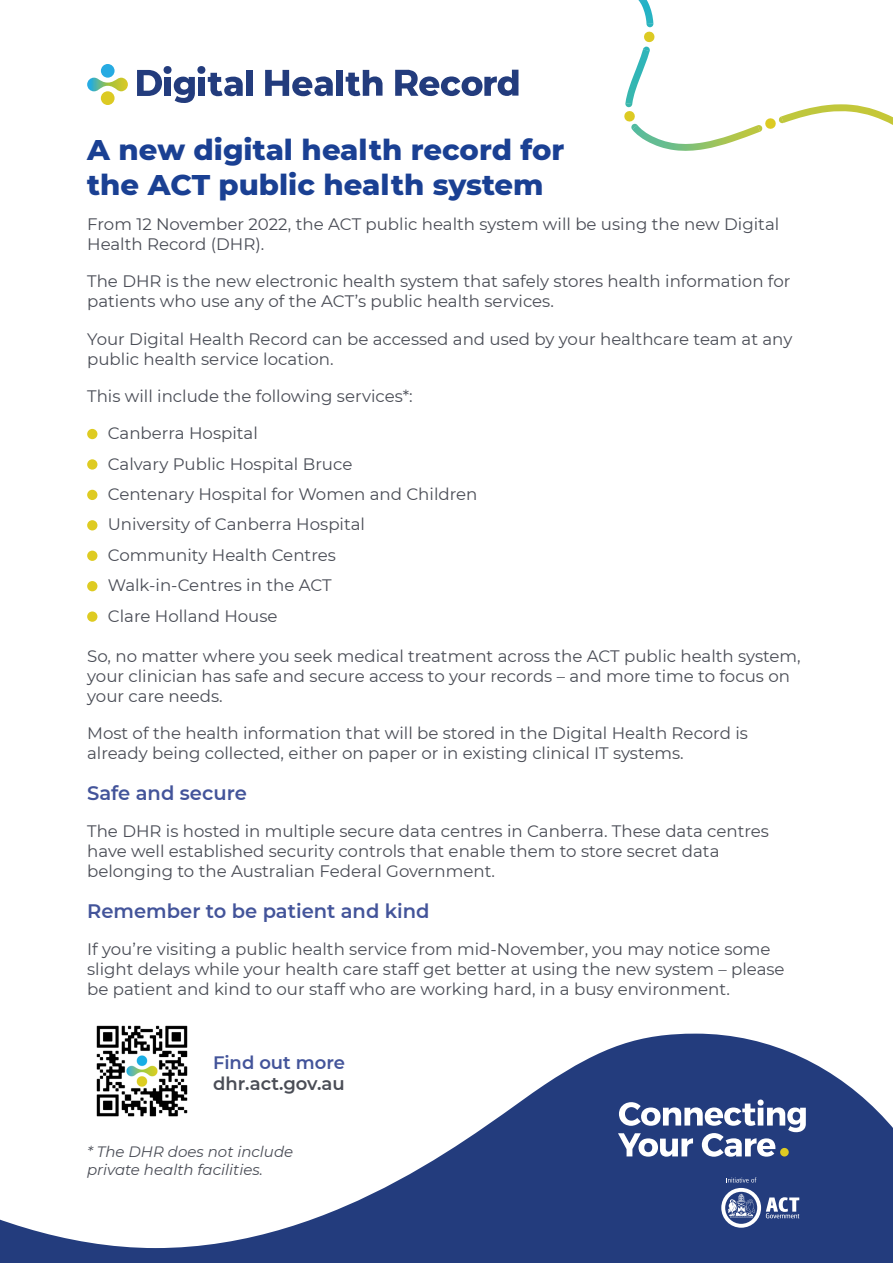
<style>
.page{position:relative;width:893px;height:1263px;background:#fff}
.page>*{position:absolute;margin:0;border:0;box-sizing:border-box;transform-origin:0 0}
.t1{font:800 29.1px/35px "Montserrat";color:#1a4093}
.t2{font:600 19.5px "Montserrat";color:#43549a}
.t3{font:600 18px/21.6px "Montserrat";color:#4a4d56}
.body{font:16.65px/20px "Montserrat";color:#4a4d56}
.Bodytext{font:16.65px/20px "Montserrat";color:#4a4d56}
.Bullet{font:16.65px "Montserrat";color:#4a4d56}
.body-2{font:italic 15px/18px "Montserrat";color:#4a4d56}
.s1{color:#43549a}
</style>
<div class="page">
<svg style="left:624px;top:0;width:269px;height:151px"></svg>
<div style="left:336px;top:70px;width:6px;height:26px;background:#233c7d"></div>
<svg style="left:346px;top:70px;width:37px;height:26px"></svg>
<div style="left:246px;top:70px;width:6px;height:26px;background:#233c7d"></div>
<svg style="left:137px;top:66px;width:106px;height:37px"></svg>
<svg style="left:265px;top:70px;width:68px;height:26px"></svg>
<svg style="left:395px;top:70px;width:123px;height:26px"></svg>
<svg style="left:87px;top:78px;width:41px;height:13px"></svg>
<div style="left:101px;top:91px;width:14px;height:14px;background:#dcca23;border-radius:50%"></div>
<svg style="left:101px;top:64px;width:14px;height:14px"></svg>
<div style="left:87px;top:429px;width:10px;height:10px;background:#decb22;border-radius:50%"></div>
<div style="left:87px;top:459px;width:10px;height:11px;background:#decb22;border-radius:50%"></div>
<div style="left:87px;top:490px;width:10px;height:10px;background:#decb22;border-radius:50%"></div>
<div style="left:87px;top:520px;width:10px;height:10px;background:#decb22;border-radius:50%"></div>
<div style="left:87px;top:551px;width:10px;height:10px;background:#decb22;border-radius:50%"></div>
<div style="left:87px;top:581px;width:10px;height:10px;background:#decb22;border-radius:50%"></div>
<div style="left:87px;top:611px;width:10px;height:11px;background:#decb22;border-radius:50%"></div>
<img style="left:96px;top:1025px;width:92px;height:8px">
<svg style="left:0;top:1033px;width:893px;height:230px"></svg>
<svg style="left:618px;top:1099px;width:188px;height:58px"></svg>
<svg style="left:721px;top:1188px;width:78px;height:40px"></svg>
<svg style="left:727px;top:1177px;width:29px;height:5px"></svg>
<p class="t1" style="left:87px;top:131px;width:479px">A new digital health record for the ACT public health system</p>
<p class="body" style="left:87px;top:214px;width:694px">From 12 November 2022, the ACT public health system will be using the new Digital<br>Health Record (DHR).</p>
<p class="body" style="left:87px;top:271px;width:705px">The DHR is the new electronic health system that safely stores health information for patients who use any of the ACT’s public health services.</p>
<p class="body" style="left:87px;top:328px;width:707px">Your Digital Health Record can be accessed and used by your healthcare team at any public health service location.</p>
<p class="body" style="left:87px;top:386px;width:327px">This will include the following services*:</p>
<p class="Bullet" style="left:108px;top:422px;width:152px">Canberra Hospital</p>
<p class="Bullet" style="left:108px;top:452px;width:246px">Calvary Public Hospital Bruce</p>
<p class="Bullet" style="left:108px;top:483px;width:371px">Centenary Hospital for Women and Children</p>
<p class="Bullet" style="left:108px;top:513px;width:259px">University of Canberra Hospital</p>
<p class="Bullet" style="left:108px;top:543px;width:230px">Community Health Centres</p>
<p class="Bullet" style="left:108px;top:574px;width:225px">Walk-in-Centres in the ACT</p>
<p class="Bullet" style="left:108px;top:604px;width:171px">Clare Holland House</p>
<p class="body" style="left:87px;top:645px;width:715px">So, no matter where you seek medical treatment across the ACT public health system, your clinician has safe and secure access to your records – and more time to focus on your care needs.</p>
<p class="body" style="left:87px;top:723px;width:662px">Most of the health information that will be stored in the Digital Health Record is already being collected, either on paper or in existing clinical IT systems.</p>
<h2 class="t2" style="left:87px;top:779px;width:161px">Safe and secure</h2>
<p class="body" style="left:87px;top:821px;width:683px">The DHR is hosted in multiple secure data centres in Canberra. These data centres have well established security controls that enable them to store secret data belonging to the Australian Federal Government.</p>
<h2 class="t2" style="left:87px;top:897px;width:344px">Remember to be patient and kind</h2>
<p class="Bodytext" style="left:87px;top:939px;width:699px">If you’re visiting a public health service from mid-November, you may notice some slight delays while your health care staff get better at using the new system – please be patient and kind to our staff who are working hard, in a busy environment.</p>
<h2 class="t3" style="left:213px;top:1051px;width:133px"><span class="s1">Find out more </span>dhr.act.gov.au</h2>
<p class="body-2" style="left:87px;top:1142px;width:208px">* The DHR does not include private health facilities.</p>
</div>
